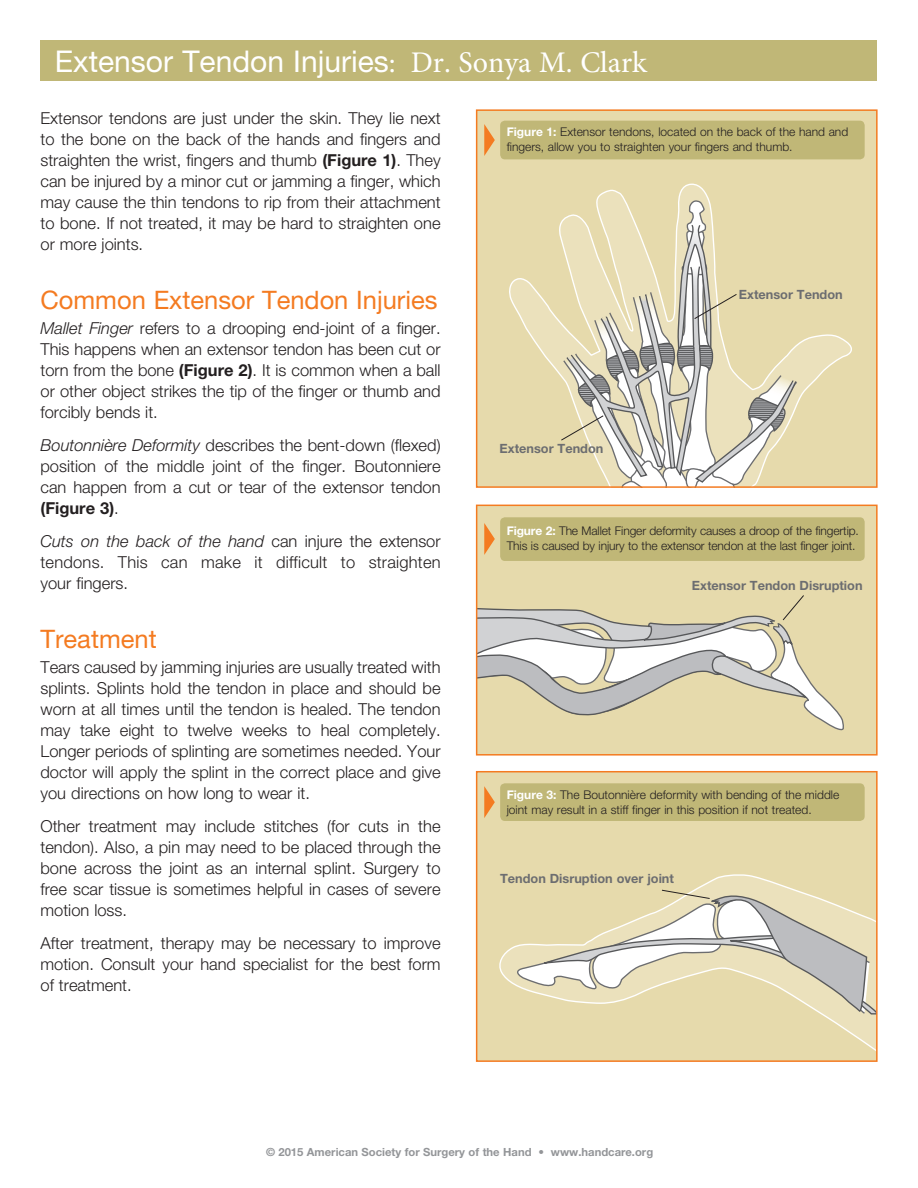
<style>
.page{position:relative;width:918px;height:1188px;background:#fff}
.page>*{position:absolute;margin:0;border:0;box-sizing:border-box;transform-origin:0 0}
.t1{font:30px "Helvetica Neue LT Std";color:#fff}
.t2{font:25.5px "Helvetica Neue LT Std";color:#f47b21}
.t3{font:300 16.5px/21px "Helvetica Neue LT Std";color:#231f20;text-align:justify}
.t4{font:700 12.75px "Helvetica Neue LT Std";color:#6c6d70}
.t5{font:300 12px/15px "Helvetica Neue LT Std";color:#231f20}
.t6{font:700 11.25px "Helvetica Neue LT Std";color:#939598}
.s1{font-family:"Minion Pro"}
.s2{font-weight:700}
.s3{font-style:italic}
.s4{font-weight:700;color:#fff}
</style>
<div class="page">
<div style="left:40px;top:40px;width:838px;height:41px;background:#c0b777"></div>
<div style="left:477px;top:110px;width:400px;height:377px;background:#e6daac"></div>
<svg style="left:509px;top:184px;width:343px;height:219px"></svg>
<div style="left:476px;top:109px;width:402px;height:379px;border:2px solid #f47b21"></div>
<div style="left:479px;top:774px;width:396px;height:285px;background:#e6daac"></div>
<svg style="left:497px;top:872px;width:378px;height:181px;background:#e6dbae"></svg>
<div style="left:476px;top:771px;width:402px;height:291px;border:2px solid #f47b21"></div>
<svg style="left:484px;top:124px;width:11px;height:32px"></svg>
<div style="left:500px;top:121px;width:365px;height:38px;background:#c0b777;border-radius:5px"></div>
<svg style="left:484px;top:786px;width:11px;height:32px"></svg>
<div style="left:500px;top:783px;width:365px;height:38px;background:#c0b777;border-radius:5px"></div>
<svg style="left:516px;top:889px;width:361px;height:127px;background:#e1d9bd"></svg>
<svg style="left:560px;top:199px;width:238px;height:288px"></svg>
<div style="left:479px;top:508px;width:396px;height:245px;background:#e6daac"></div>
<div style="left:476px;top:505px;width:402px;height:251px;border:2px solid #f47b21"></div>
<svg style="left:484px;top:523px;width:11px;height:32px"></svg>
<div style="left:500px;top:517px;width:365px;height:44px;background:#c0b777;border-radius:5px"></div>
<svg style="left:477px;top:594px;width:368px;height:138px"></svg>
<h1 class="t1" style="left:55px;top:43px;width:594px">Extensor Tendon Injuries<span class="s1">: Dr. Sonya M. Clark</span></h1>
<p class="t3" style="left:40px;top:108px;width:402px">Extensor tendons are just under the skin. They lie next to the bone on the back of the hands and fingers and straighten the wrist, fingers and thumb <span class="s2">(Figure 1)</span>. They can be injured by a minor cut or jamming a finger, which may cause the thin tendons to rip from their attachment to bone. If not treated, it may be hard to straighten one or more joints.</p>
<h2 class="t2" style="left:40px;top:285px;width:399px">Common Extensor Tendon Injuries</h2>
<p class="t3" style="left:40px;top:318px;width:402px"><span class="s3">Mallet Finger</span> refers to a drooping end-joint of a finger.<br>This happens when an extensor tendon has been cut or torn from the bone <span class="s2">(Figure 2)</span>. It is common when a ball or other object strikes the tip of the finger or thumb and forcibly bends it.</p>
<p class="t3" style="left:40px;top:435px;width:402px"><span class="s3">Boutonnière Deformity</span> describes the bent-down (flexed) position of the middle joint of the finger. Boutonniere can happen from a cut or tear of the extensor tendon <span class="s2">(Figure 3)</span>.</p>
<p class="t3" style="left:40px;top:531px;width:402px"><span class="s3">Cuts on the back of the hand</span> can injure the extensor tendons. This can make it difficult to straighten your fingers.</p>
<h2 class="t2" style="left:40px;top:624px;width:118px">Treatment</h2>
<p class="t3" style="left:40px;top:657px;width:402px">Tears caused by jamming injuries are usually treated with splints. Splints hold the tendon in place and should be worn at all times until the tendon is healed. The tendon may take eight to twelve weeks to heal completely.<br>Longer periods of splinting are sometimes needed. Your doctor will apply the splint in the correct place and give you directions on how long to wear it.</p>
<p class="t3" style="left:40px;top:816px;width:402px">Other treatment may include stitches (for cuts in the tendon). Also, a pin may need to be placed through the bone across the joint as an internal splint. Surgery to free scar tissue is sometimes helpful in cases of severe motion loss.</p>
<p class="t3" style="left:40px;top:933px;width:402px">After treatment, therapy may be necessary to improve motion. Consult your hand specialist for the best form of treatment.</p>
<p class="t5" style="left:507px;top:124px;width:343px"><span class="s4">Figure 1:</span> Extensor tendons, located on the back of the hand and fingers, allow you to straighten your fingers and thumb.</p>
<p class="t4" style="left:500px;top:440px;width:105px">Extensor Tendon</p>
<p class="t4" style="left:739px;top:286px;width:105px">Extensor Tendon</p>
<p class="t5" style="left:507px;top:523px;width:354px"><span class="s4">Figure 2:</span> The Mallet Finger deformity causes a droop of the fingertip.<br>This is caused by injury to the extensor tendon at the last finger joint.</p>
<p class="t4" style="left:692px;top:578px;width:172px">Extensor Tendon Disruption</p>
<p class="t5" style="left:507px;top:787px;width:334px"><span class="s4">Figure 3:</span> The Boutonnière deformity with bending of the middle joint may result in a stiff finger in this position if not treated.</p>
<p class="t4" style="left:500px;top:871px;width:175px">Tendon Disruption over joint</p>
<p class="t6" style="left:266px;top:1145px;width:389px">© 2015 American Society for Surgery of the Hand • www.handcare.org</p>
</div>
